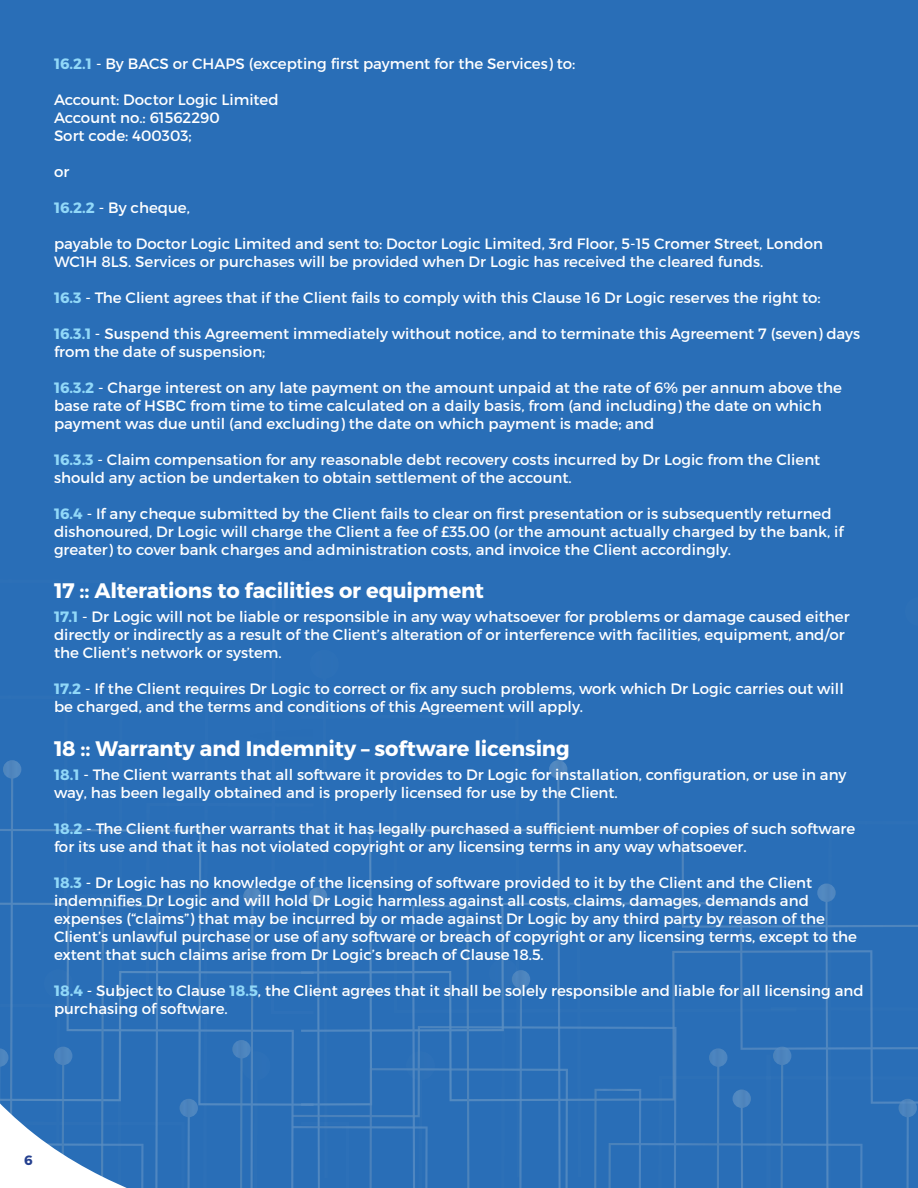
<style>
.page{position:relative;width:918px;height:1188px;background:#296eb7}
.page>*{position:absolute;margin:0;border:0;box-sizing:border-box;transform-origin:0 0}
.t1{font:700 21px "Montserrat";letter-spacing:-.01em;color:#fff}
.t2{font:15px/18px "Montserrat";color:#fff}
.t3{font:700 13.5px "Montserrat";color:#25408f}
.s1{font-weight:700;color:#91d8f8}
</style>
<div class="page">
<svg style="left:0;top:760px;width:918px;height:428px"></svg>
<p class="t2" style="left:54px;top:54px;width:523px"><span class="s1">16.2.1</span> - By BACS or CHAPS (excepting first payment for the Services) to:</p>
<p class="t2" style="left:54px;top:90px;width:226px">Account: Doctor Logic Limited<br>Account no.: 61562290<br>Sort code: 400303;</p>
<p class="t2" style="left:54px;top:162px;width:17px">or</p>
<p class="t2" style="left:54px;top:198px;width:138px"><span class="s1">16.2.2</span> - By cheque,</p>
<p class="t2" style="left:54px;top:234px;width:771px">payable to Doctor Logic Limited and sent to: Doctor Logic Limited, 3rd Floor, 5-15 Cromer Street, London<br>WC1H 8LS. Services or purchases will be provided when Dr Logic has received the cleared funds.</p>
<p class="t2" style="left:54px;top:288px;width:768px"><span class="s1">16.3</span> - The Client agrees that if the Client fails to comply with this Clause 16 Dr Logic reserves the right to:</p>
<p class="t2" style="left:54px;top:324px;width:808px"><span class="s1">16.3.1</span> - Suspend this Agreement immediately without notice, and to terminate this Agreement 7 (seven) days from the date of suspension;</p>
<p class="t2" style="left:54px;top:378px;width:789px"><span class="s1">16.3.2</span> - Charge interest on any late payment on the amount unpaid at the rate of 6% per annum above the base rate of HSBC from time to time calculated on a daily basis, from (and including) the date on which payment was due until (and excluding) the date on which payment is made; and</p>
<p class="t2" style="left:54px;top:450px;width:768px"><span class="s1">16.3.3</span> - Claim compensation for any reasonable debt recovery costs incurred by Dr Logic from the Client should any action be undertaken to obtain settlement of the account.</p>
<p class="t2" style="left:54px;top:504px;width:791px"><span class="s1">16.4</span> - If any cheque submitted by the Client fails to clear on first presentation or is subsequently returned dishonoured, Dr Logic will charge the Client a fee of £35.00 (or the amount actually charged by the bank, if greater) to cover bank charges and administration costs, and invoice the Client accordingly.</p>
<h1 class="t1" style="left:54px;top:577px;width:432px">17 :: Alterations to facilities or equipment</h1>
<p class="t2" style="left:54px;top:608px;width:797px"><span class="s1">17.1</span> - Dr Logic will not be liable or responsible in any way whatsoever for problems or damage caused either directly or indirectly as a result of the Client’s alteration of or interference with facilities, equipment, and/or the Client’s network or system.</p>
<p class="t2" style="left:54px;top:680px;width:791px"><span class="s1">17.2</span> - If the Client requires Dr Logic to correct or fix any such problems, work which Dr Logic carries out will be charged, and the terms and conditions of this Agreement will apply.</p>
<h1 class="t1" style="left:54px;top:735px;width:517px">18 :: Warranty and Indemnity – software licensing</h1>
<p class="t2" style="left:54px;top:766px;width:794px"><span class="s1">18.1</span> - The Client warrants that all software it provides to Dr Logic for installation, configuration, or use in any way, has been legally obtained and is properly licensed for use by the Client.</p>
<p class="t2" style="left:54px;top:820px;width:803px"><span class="s1">18.2</span> - The Client further warrants that it has legally purchased a sufficient number of copies of such software for its use and that it has not violated copyright or any licensing terms in any way whatsoever.</p>
<p class="t2" style="left:54px;top:874px;width:804px"><span class="s1">18.3</span> - Dr Logic has no knowledge of the licensing of software provided to it by the Client and the Client indemnifies Dr Logic and will hold Dr Logic harmless against all costs, claims, damages, demands and expenses (“claims”) that may be incurred by or made against Dr Logic by any third party by reason of the Client’s unlawful purchase or use of any software or breach of copyright or any licensing terms, except to the extent that such claims arise from Dr Logic’s breach of Clause 18.5.</p>
<p class="t2" style="left:54px;top:982px;width:811px"><span class="s1">18.4</span> - Subject to Clause <span class="s1">18.5</span>, the Client agrees that it shall be solely responsible and liable for all licensing and purchasing of software.</p>
<p class="t3" style="left:24px;top:1151px;width:10px">6</p>
</div>
